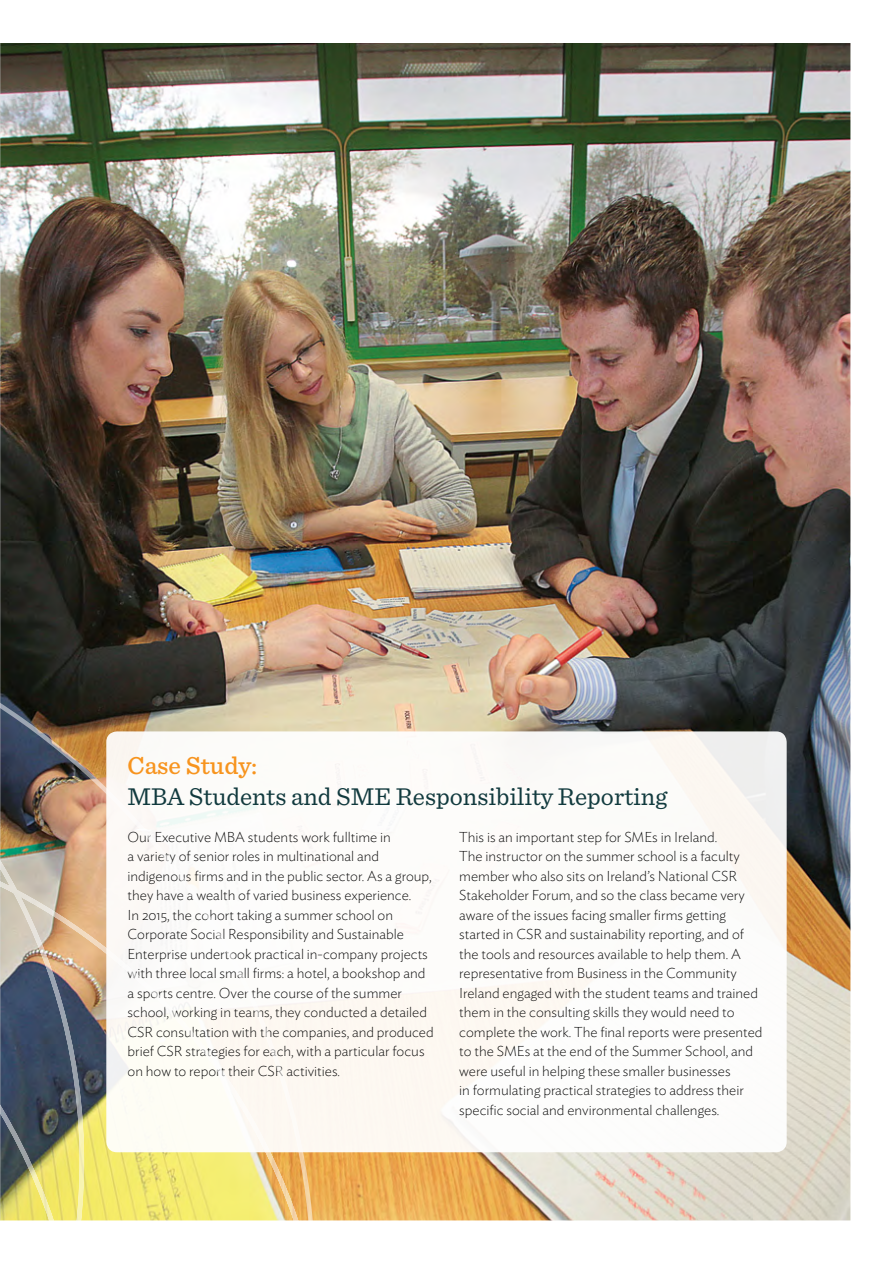
<style>
.page{position:relative;width:893px;height:1263px;background:#fff}
.page>*{position:absolute;margin:0;border:0;box-sizing:border-box;transform-origin:0 0}
.t1{font:25.5px "Sentinel";color:#113a3e}
.t2{font:500 25.5px "Sentinel";color:#f7941e}
.t3{font:200 14.25px/19.5px "Ideal Sans";color:#000}
</style>
<div class="page">
<img style="left:0;top:43px;width:851px;height:1178px">
<h1 class="t2" style="left:128px;top:746px;width:131px">Case Study:</h1>
<h1 class="t1" style="left:128px;top:777px;width:541px">MBA Students and SME Responsibility Reporting</h1>
<p class="t3" style="left:128px;top:826px;width:308px">Our Executive MBA students work fulltime in<br>a variety of senior roles in multinational and indigenous firms and in the public sector. As a group, they have a wealth of varied business experience.<br>In 2015, the cohort taking a summer school on Corporate Social Responsibility and Sustainable Enterprise undertook practical in-company projects with three local small firms: a hotel, a bookshop and a sports centre. Over the course of the summer school, working in teams, they conducted a detailed CSR consultation with the companies, and produced brief CSR strategies for each, with a particular focus on how to report their CSR activities.</p>
<p class="t3" style="left:459px;top:826px;width:305px">This is an important step for SMEs in Ireland.<br>The instructor on the summer school is a faculty member who also sits on Ireland’s National CSR Stakeholder Forum, and so the class became very aware of the issues facing smaller firms getting started in CSR and sustainability reporting, and of the tools and resources available to help them. A representative from Business in the Community Ireland engaged with the student teams and trained them in the consulting skills they would need to complete the work. The final reports were presented to the SMEs at the end of the Summer School, and were useful in helping these smaller businesses<br>in formulating practical strategies to address their specific social and environmental challenges.</p>
</div>
